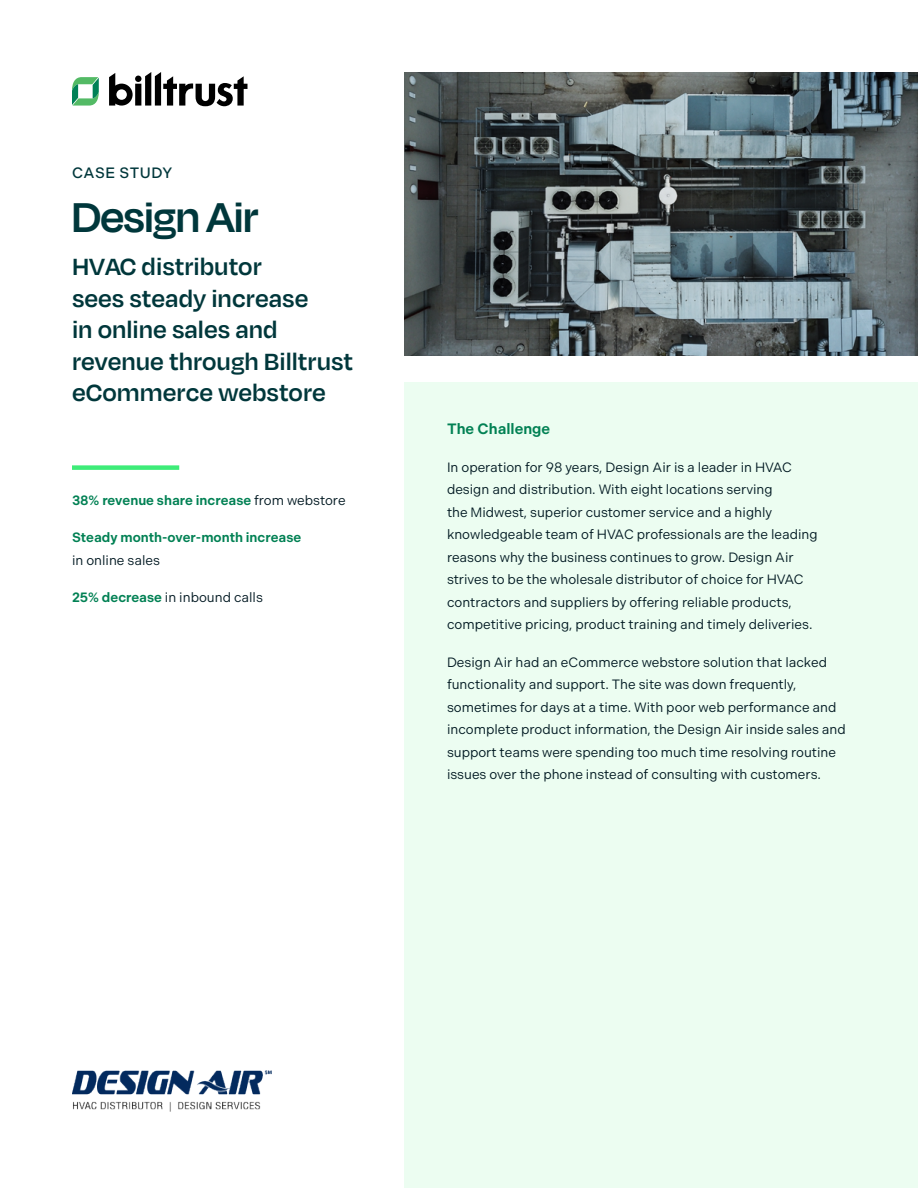
<style>
.page{position:relative;width:918px;height:1188px;background:#fff}
.page>*{position:absolute;margin:0;border:0;box-sizing:border-box;transform-origin:0 0}
.Company_Name{font:600 48px "Degular Display";color:#00373b}
.Intro_Copy{font:600 27px/31.5px "Degular";color:#00373b}
.t1{font:600 15px "Indivisible";color:#028154}
.Eyebrow{font:500 15px "Indivisible";letter-spacing:.03em;color:#00373b}
.Body_Copy{font:13.5px/22.5px "Indivisible";color:#001821}
.KPI{font:600 13.5px/22.5px "Indivisible";color:#028154}
.KPI-2{font:13.5px "Indivisible";color:#001821}
.s1{font-weight:400;color:#001821}
.s2{font-weight:600;color:#028154}
</style>
<div class="page">
<div style="left:405px;top:382px;width:513px;height:806px;background:#ecfdf1"></div>
<div style="left:72px;top:465px;width:107px;height:5px;background:#3eec78"></div>
<svg style="left:72px;top:77px;width:27px;height:29px"></svg>
<svg style="left:109px;top:72px;width:138px;height:34px"></svg>
<img style="left:72px;top:1071px;width:200px;height:41px">
<img style="left:405px;top:72px;width:513px;height:284px">
<p class="Eyebrow" style="left:72px;top:164px;width:102px">CASE STUDY</p>
<h1 class="Company_Name" style="left:72px;top:189px;width:188px">Design Air</h1>
<p class="Intro_Copy" style="left:72px;top:250px;width:283px">HVAC distributor<br>sees steady increase<br>in online sales and revenue through Billtrust eCommerce webstore</p>
<p class="KPI" style="left:72px;top:489px;width:275px">38% revenue share increase <span class="s1">from webstore</span></p>
<p class="KPI" style="left:72px;top:526px;width:231px">Steady month-over-month increase <span class="s1">in online sales</span></p>
<p class="KPI-2" style="left:72px;top:590px;width:192px"><span class="s2">25% decrease</span> in inbound calls</p>
<h2 class="t1" style="left:447px;top:420px;width:105px">The Challenge</h2>
<p class="Body_Copy" style="left:447px;top:456px;width:372px">In operation for 98 years, Design Air is a leader in HVAC design and distribution. With eight locations serving<br>the Midwest, superior customer service and a highly knowledgeable team of HVAC professionals are the leading reasons why the business continues to grow. Design Air strives to be the wholesale distributor of choice for HVAC contractors and suppliers by offering reliable products, competitive pricing, product training and timely deliveries.</p>
<p class="Body_Copy" style="left:447px;top:651px;width:400px">Design Air had an eCommerce webstore solution that lacked functionality and support. The site was down frequently, sometimes for days at a time. With poor web performance and incomplete product information, the Design Air inside sales and support teams were spending too much time resolving routine issues over the phone instead of consulting with customers.</p>
</div>
